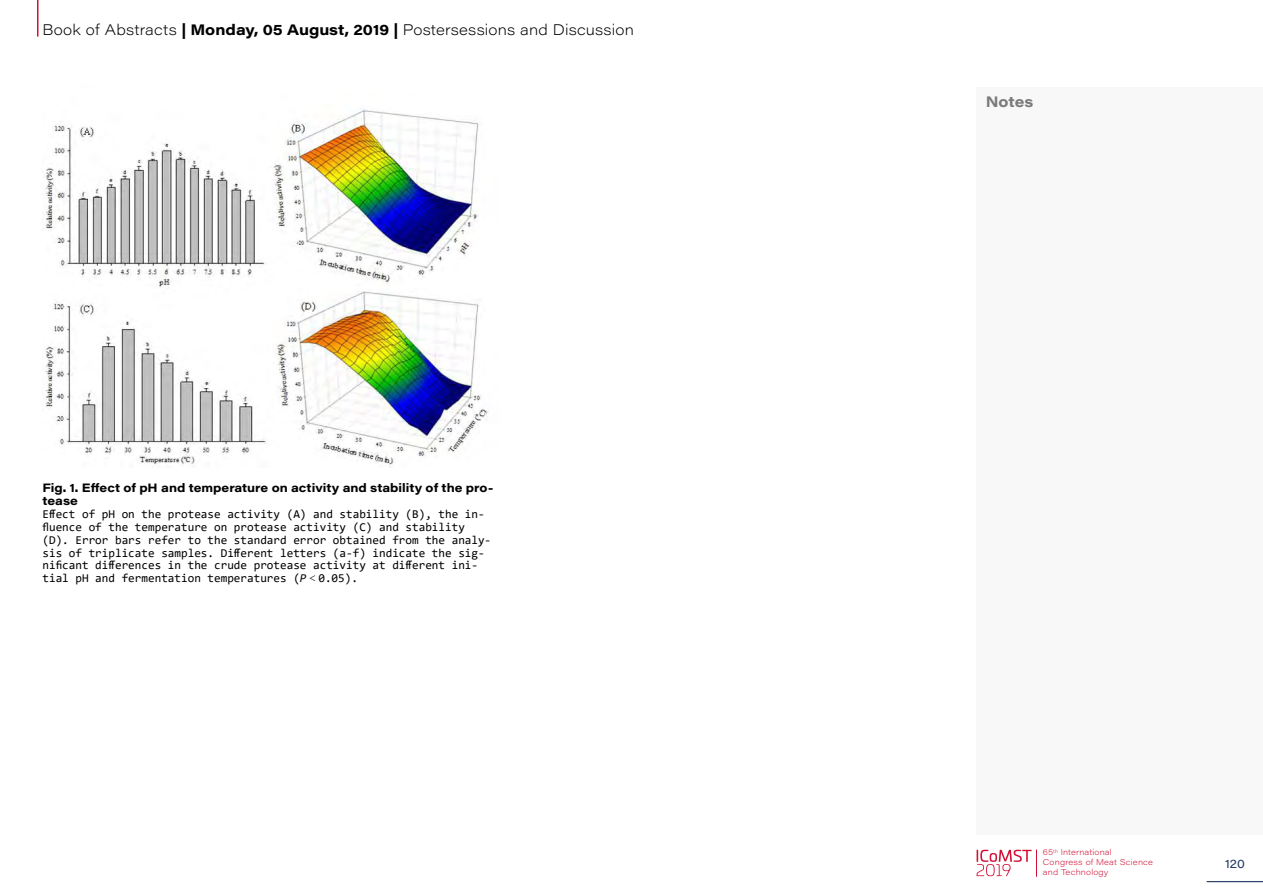
<style>
.page{position:relative;width:1263px;height:893px;background:#fff}
.page>*{position:absolute;margin:0;border:0;box-sizing:border-box;transform-origin:0 0}
.t1{font:200 15px "Acumin Pro Wide";letter-spacing:.01em;color:#000}
.t2{font:700 15px "Acumin Pro Wide";letter-spacing:-.005em;color:#7c7b7b}
.t3{font:12px/12.9px "Consolas";color:#000}
.t4{font:700 12px/12.9px "Acumin Pro Wide";color:#000}
.t5{font:12px "Acumin Pro Wide";color:#1d3661}
.t6{font:200 8.25px/9.9px "Acumin Pro Wide";letter-spacing:.02em;color:#d21035}
.s1{font-weight:700}
.s2{font-style:italic}
.s3{font-family:"Microsoft Ya Hei";font-weight:300}
</style>
<div class="page">
<div style="left:976px;top:87px;width:287px;height:747px;background:#f8f8f8"></div>
<svg style="left:976px;top:850px;width:61px;height:26px"></svg>
<hr style="left:1206px;top:881px;width:57px;height:1px;background:#1d3661">
<hr style="left:37px;top:0;width:1px;height:37px;background:#d21035">
<img style="left:45px;top:109px;width:444px;height:359px">
<p class="t1" style="left:43px;top:19px;width:593px">Book of Abstracts <span class="s1">| Monday, 05 August, 2019 |</span> Postersessions and Discussion</p>
<p class="t4" style="left:43px;top:480px;width:452px">Fig. 1. Effect of pH and temperature on activity and stability of the pro&shy;tease</p>
<p class="t3" style="left:43px;top:507px;width:450px">Effect of pH on the protease activity (A) and stability (B), the in&shy;fluence of the temperature on protease activity (C) and stability (D). Error bars refer to the standard error obtained from the analy&shy;sis of triplicate samples. Different letters (a-f) indicate the sig&shy;nificant differences in the crude protease activity at different ini&shy;tial pH and fermentation temperatures (<span class="s2">P</span><span class="s3">＜</span>0.05).</p>
<p class="t2" style="left:986px;top:91px;width:49px">Notes</p>
<p class="t6" style="left:1043px;top:847px;width:112px">65<sup>th</sup> International<br>Congress of Meat Science and Technology</p>
<p class="t5" style="left:1225px;top:855px;width:21px">120</p>
</div>
